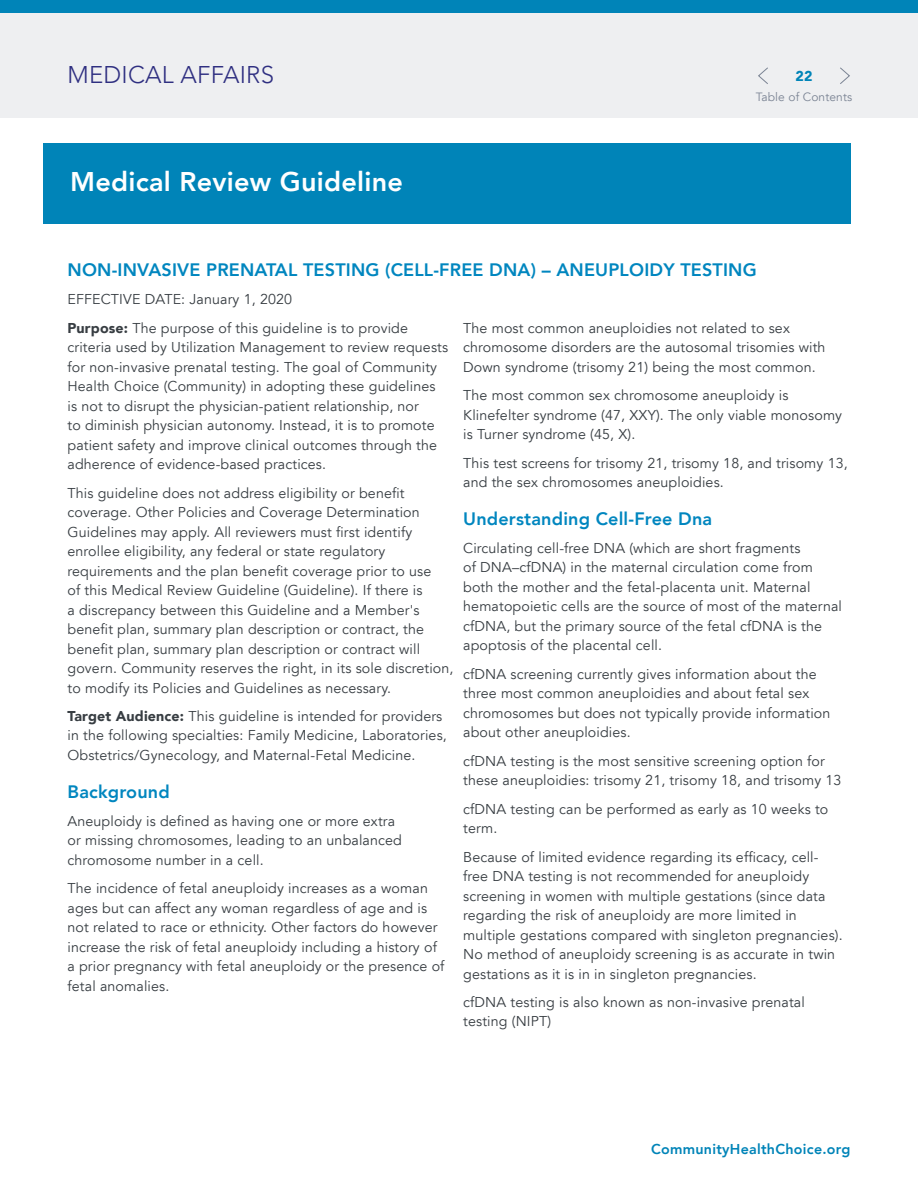
<style>
.page{position:relative;width:918px;height:1188px;background:#fff}
.page>*{position:absolute;margin:0;border:0;box-sizing:border-box;transform-origin:0 0}
.t1{font:800 27px "Avenir LT";letter-spacing:.01em;color:#fff}
.t2{font:300 24px "Avenir";letter-spacing:.01em;color:#2f2f81}
.t3{font:800 18px "Avenir LT";letter-spacing:.01em;color:#0086bf}
.t4{font:14.25px/19.5px "Avenir LT";letter-spacing:.01em;color:#373d42}
.t5{font:800 14.25px "Avenir LT";letter-spacing:.02em;color:#0084b8}
.t6{font:900 14.25px "Avenir LT";color:#0084b8}
.t7{font:12px "Avenir LT";letter-spacing:.01em;color:#7b8494}
.s1{font-weight:900}
</style>
<div class="page">
<div style="left:0;top:0;width:918px;height:118px;background:#eeeff1"></div>
<div style="left:0;top:0;width:918px;height:14px;background:#0084b8"></div>
<svg style="left:758px;top:67px;width:10px;height:17px"></svg>
<svg style="left:840px;top:67px;width:10px;height:17px"></svg>
<div style="left:43px;top:143px;width:807px;height:81px;background:#0084b8"></div>
<h2 class="t2" style="left:68px;top:61px;width:208px">MEDICAL AFFAIRS</h2>
<h1 class="t1" style="left:70px;top:166px;width:334px">Medical Review Guideline</h1>
<p class="t6" style="left:795px;top:68px;width:19px">22</p>
<p class="t7" style="left:756px;top:90px;width:98px">Table of Contents</p>
<p class="t3" style="left:68px;top:259px;width:691px">NON-INVASIVE PRENATAL TESTING (CELL-FREE DNA) – ANEUPLOIDY TESTING</p>
<p class="t4" style="left:68px;top:286px;width:342px;line-height:28.3px">EFFECTIVE DATE: January 1, 2020<br><span class="s1">Purpose:</span> The purpose of this guideline is to provide</p>
<p class="t4" style="left:68px;top:338px;width:382px">criteria used by Utilization Management to review requests for non-invasive prenatal testing. The goal of Community Health Choice (Community) in adopting these guidelines is not to disrupt the physician-patient relationship, nor<br>to diminish physician autonomy. Instead, it is to promote patient safety and improve clinical outcomes through the adherence of evidence-based practices.</p>
<p class="t4" style="left:68px;top:483px;width:388px">This guideline does not address eligibility or benefit coverage. Other Policies and Coverage Determination Guidelines may apply. All reviewers must first identify enrollee eligibility, any federal or state regulatory requirements and the plan benefit coverage prior to use<br>of this Medical Review Guideline (Guideline). If there is<br>a discrepancy between this Guideline and a Member's benefit plan, summary plan description or contract, the benefit plan, summary plan description or contract will govern. Community reserves the right, in its sole discretion, to modify its Policies and Guidelines as necessary.</p>
<p class="t4" style="left:68px;top:707px;width:381px"><span class="s1">Target Audience:</span> This guideline is intended for providers in the following specialties: Family Medicine, Laboratories,<br>Obstetrics/Gynecology, and Maternal-Fetal Medicine.</p>
<p class="t3" style="left:68px;top:781px;width:104px">Background</p>
<p class="t4" style="left:68px;top:812px;width:336px">Aneuploidy is defined as having one or more extra or missing chromosomes, leading to an unbalanced chromosome number in a cell.</p>
<p class="t4" style="left:68px;top:879px;width:379px">The incidence of fetal aneuploidy increases as a woman ages but can affect any woman regardless of age and is not related to race or ethnicity. Other factors do however increase the risk of fetal aneuploidy including a history of a prior pregnancy with fetal aneuploidy or the presence of fetal anomalies.</p>
<p class="t4" style="left:463px;top:318px;width:364px">The most common aneuploidies not related to sex chromosome disorders are the autosomal trisomies with<br>Down syndrome (trisomy 21) being the most common.</p>
<p class="t4" style="left:463px;top:386px;width:380px">The most common sex chromosome aneuploidy is<br>Klinefelter syndrome (47, XXY). The only viable monosomy is Turner syndrome (45, X).</p>
<p class="t4" style="left:463px;top:453px;width:386px">This test screens for trisomy 21, trisomy 18, and trisomy 13, and the sex chromosomes aneuploidies.</p>
<p class="t3" style="left:463px;top:508px;width:251px">Understanding Cell-Free Dna</p>
<p class="t4" style="left:463px;top:539px;width:380px">Circulating cell-free DNA (which are short fragments<br>of DNA–cfDNA) in the maternal circulation come from both the mother and the fetal-placenta unit. Maternal hematopoietic cells are the source of most of the maternal cfDNA, but the primary source of the fetal cfDNA is the apoptosis of the placental cell.</p>
<p class="t4" style="left:463px;top:665px;width:369px">cfDNA screening currently gives information about the three most common aneuploidies and about fetal sex chromosomes but does not typically provide information about other aneuploidies.</p>
<p class="t4" style="left:463px;top:752px;width:380px">cfDNA testing is the most sensitive screening option for these aneuploidies: trisomy 21, trisomy 18, and trisomy 13</p>
<p class="t4" style="left:463px;top:799px;width:367px">cfDNA testing can be performed as early as 10 weeks to term.</p>
<p class="t4" style="left:463px;top:847px;width:381px">Because of limited evidence regarding its efficacy, cell&shy;free DNA testing is not recommended for aneuploidy screening in women with multiple gestations (since data regarding the risk of aneuploidy are more limited in multiple gestations compared with singleton pregnancies).<br>No method of aneuploidy screening is as accurate in twin gestations as it is in in singleton pregnancies.</p>
<p class="t4" style="left:463px;top:993px;width:343px">cfDNA testing is also known as non-invasive prenatal testing (NIPT)</p>
<p class="t5" style="left:651px;top:1140px;width:201px">CommunityHealthChoice.org</p>
</div>
